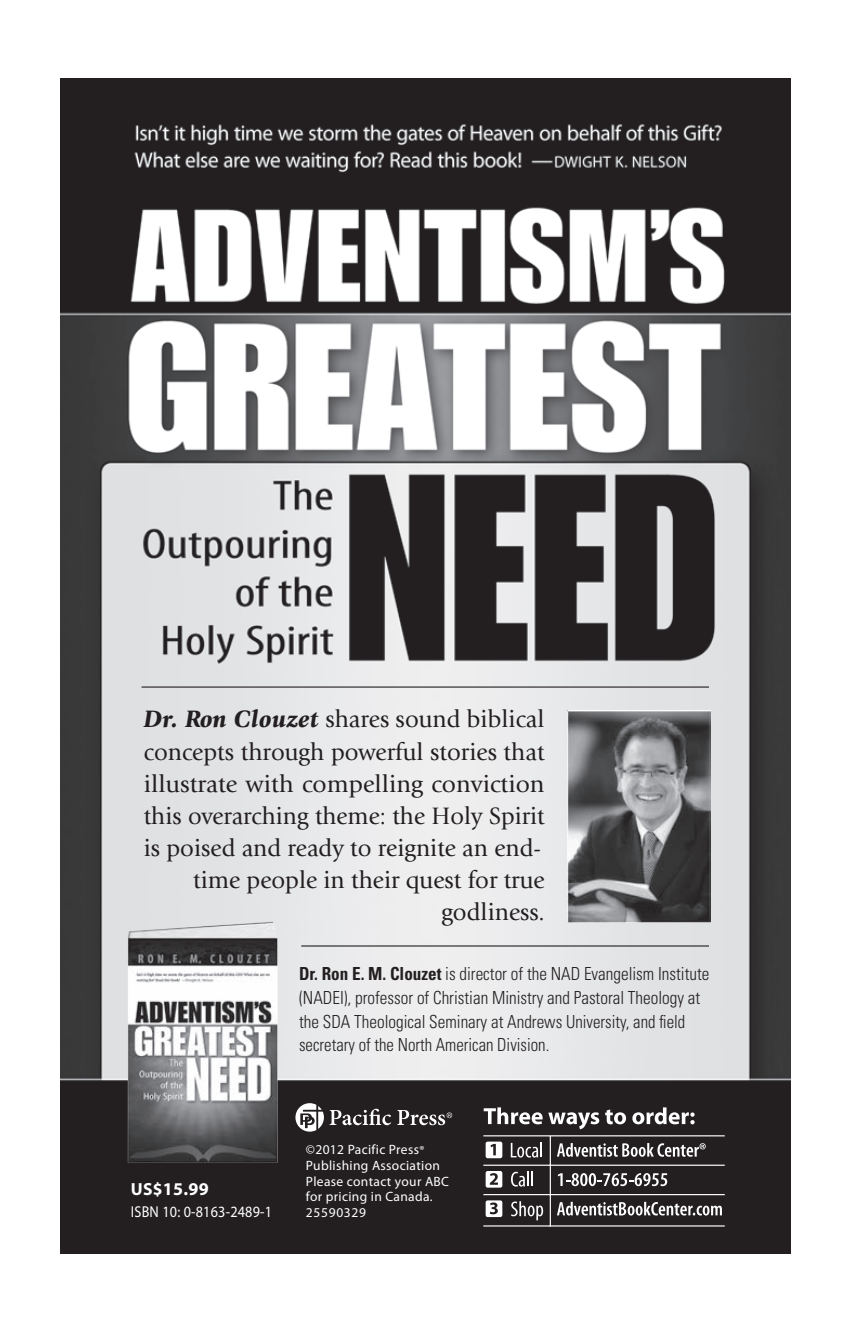
<style>
.page{position:relative;width:841px;height:1337px;background:#fff}
.page>*{position:absolute;margin:0;border:0;box-sizing:border-box;transform-origin:0 0}
.t1{font:24.75px/31.9px "Giovanni";color:#231f20;text-align:right}
.t2{font:300 condensed 18px/23.6px "Univers";color:#231f20;scale:.95 1}
.t3{font:700 18px "Myriad Pro";color:#fff}
.t4{font:15.75px "Myriad Pro";letter-spacing:.015em;color:#fff;scale:.9 1}
.t5{font:13.5px/15.8px "Myriad Pro";letter-spacing:.025em;color:#fff}
.s1{font-weight:900;font-style:italic}
.s2{font-weight:700}
.s3{font-size:17.55px}
.s4{font-size:11.7px}
</style>
<div class="page">
<img style="left:60px;top:79px;width:729px;height:1174px">
<svg style="left:557px;top:1143px;width:148px;height:13px"></svg>
<svg style="left:557px;top:1173px;width:110px;height:13px"></svg>
<svg style="left:557px;top:1201px;width:164px;height:14px"></svg>
<svg style="left:485px;top:1141px;width:17px;height:17px"></svg>
<svg style="left:485px;top:1171px;width:17px;height:16px"></svg>
<svg style="left:485px;top:1200px;width:17px;height:17px"></svg>
<svg style="left:483px;top:1107px;width:59px;height:17px"></svg>
<svg style="left:548px;top:1112px;width:51px;height:17px"></svg>
<svg style="left:605px;top:1109px;width:21px;height:15px"></svg>
<svg style="left:632px;top:1107px;width:62px;height:17px"></svg>
<svg style="left:510px;top:1142px;width:32px;height:15px"></svg>
<svg style="left:511px;top:1171px;width:22px;height:15px"></svg>
<svg style="left:511px;top:1201px;width:32px;height:19px"></svg>
<hr style="left:483px;top:1135px;width:241px;height:1px;background:#fff">
<hr style="left:483px;top:1194px;width:241px;height:1px;background:#fff">
<hr style="left:483px;top:1164px;width:241px;height:1px;background:#fff">
<hr style="left:483px;top:1225px;width:241px;height:1px;background:#fff">
<hr style="left:549px;top:1136px;width:2px;height:90px;background:#fff">
<svg style="left:397px;top:1110px;width:55px;height:15px"></svg>
<svg style="left:295px;top:1103px;width:96px;height:28px"></svg>
<img style="left:60px;top:913px;width:225px;height:286px">
<img style="left:567px;top:710px;width:143px;height:213px">
<hr style="left:301px;top:945px;width:407px;height:1px;background:#231f20">
<hr style="left:141px;top:686px;width:567px;height:1px;background:#231f20">
<p class="t1" style="left:144px;top:703px;width:402px"><span class="s1">Dr. Ron Clouzet</span> shares sound biblical concepts through powerful stories that illustrate with compelling conviction this overarching theme: the Holy Spirit is poised and ready to reignite an end&shy;time people in their quest for true godliness.</p>
<p class="t2" style="left:299px;top:962px;width:433px"><span class="s2">Dr. Ron E. M. Clouzet</span> is director of the NAD Evangelism Institute (NADEI), professor of Christian Ministry and Pastoral Theology at the SDA Theological Seminary at Andrews University, and field secretary of the North American Division.</p>
<p class="t3" style="left:131px;top:1176px;width:79px"><span class="s3">US$</span>15.99</p>
<p class="t4" style="left:131px;top:1202px;width:158px">ISBN 10: 0-8163-2489-1</p>
<p class="t5" style="left:306px;top:1141px;width:145px">©2012 Pacific Press<span class="s4">®<br></span>Publishing Association<br>Please contact your ABC for pricing in Canada.<br>25590329</p>
</div>
